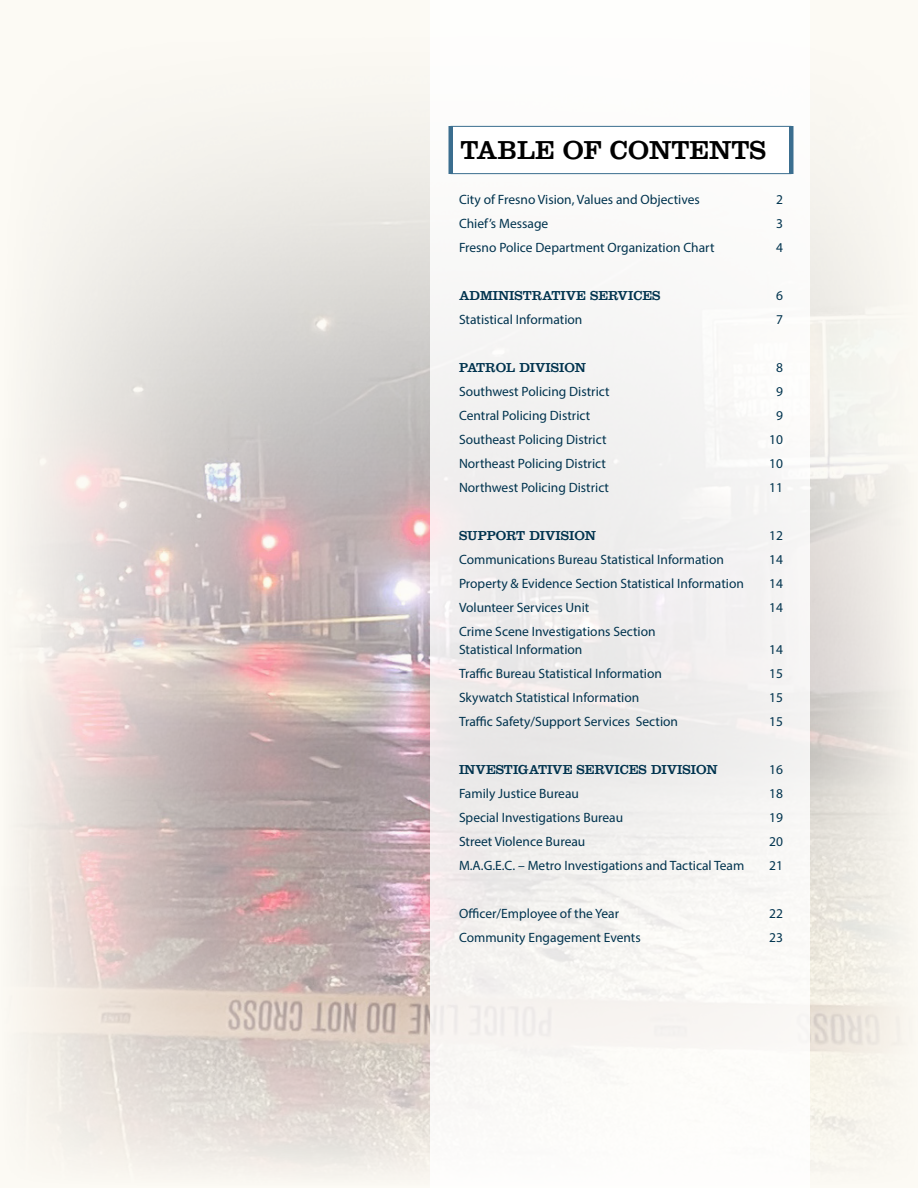
<style>
.page{position:relative;width:918px;height:1188px;background:#fff}
.page>*{position:absolute;margin:0;border:0;box-sizing:border-box;transform-origin:0 0}
.SecDesc__Myraid_MM_S{font:27px "Clarendon";color:#000}
.t1{font:13.5px/18px "Myriad Pro";color:#00334e}
.t2{font:13.5px "Clarendon";color:#00334e}
</style>
<div class="page">
<img style="left:1px;top:0;width:917px;height:1188px">
<div style="left:430px;top:0;width:380px;height:1188px;background:linear-gradient(to right,#f2f1f0,#f9f8f7)"></div>
<div style="left:451px;top:126px;width:340px;height:48px;background:#fff"></div>
<div style="left:451px;top:126px;width:340px;height:48px;border:1px solid #3b6e8f"></div>
<div style="left:448px;top:126px;width:5px;height:48px;background:#3b6e8f"></div>
<div style="left:789px;top:126px;width:5px;height:48px;background:#3b6e8f"></div>
<hr style="left:0;top:0;width:1px;height:1188px;background:#fbf8ed">
<p class="SecDesc__Myraid_MM_S" style="left:460px;top:134px;width:307px">TABLE OF CONTENTS</p>
<p class="t1" style="left:459px;top:190px;width:242px">City of Fresno Vision, Values and Objectives</p>
<p class="t1" style="left:776px;top:190px;width:8px">2</p>
<p class="t1" style="left:459px;top:214px;width:91px">Chief’s Message</p>
<p class="t1" style="left:776px;top:214px;width:8px">3</p>
<p class="t1" style="left:459px;top:238px;width:257px">Fresno Police Department Organization Chart</p>
<p class="t1" style="left:776px;top:238px;width:8px">4</p>
<p class="t2" style="left:459px;top:287px;width:203px">ADMINISTRATIVE SERVICES</p>
<p class="t1" style="left:776px;top:286px;width:8px">6</p>
<p class="t1" style="left:459px;top:310px;width:125px">Statistical Information</p>
<p class="t1" style="left:776px;top:310px;width:8px">7</p>
<p class="t2" style="left:459px;top:359px;width:129px">PATROL DIVISION</p>
<p class="t1" style="left:776px;top:358px;width:8px">8</p>
<p class="t1" style="left:459px;top:382px;width:152px">Southwest Policing District</p>
<p class="t1" style="left:776px;top:382px;width:8px">9</p>
<p class="t1" style="left:459px;top:406px;width:133px">Central Policing District</p>
<p class="t1" style="left:776px;top:406px;width:8px">9</p>
<p class="t1" style="left:459px;top:430px;width:149px">Southeast Policing District</p>
<p class="t1" style="left:769px;top:430px;width:15px">10</p>
<p class="t1" style="left:459px;top:454px;width:148px">Northeast Policing District</p>
<p class="t1" style="left:769px;top:454px;width:15px">10</p>
<p class="t1" style="left:459px;top:478px;width:152px">Northwest Policing District</p>
<p class="t1" style="left:769px;top:478px;width:15px">11</p>
<p class="t2" style="left:459px;top:527px;width:139px">SUPPORT DIVISION</p>
<p class="t1" style="left:769px;top:526px;width:15px">12</p>
<p class="t1" style="left:459px;top:550px;width:267px">Communications Bureau Statistical Information</p>
<p class="t1" style="left:769px;top:550px;width:15px">14</p>
<p class="t1" style="left:459px;top:574px;width:286px">Property &amp; Evidence Section Statistical Information</p>
<p class="t1" style="left:769px;top:574px;width:15px">14</p>
<p class="t1" style="left:459px;top:598px;width:132px">Volunteer Services Unit</p>
<p class="t1" style="left:769px;top:598px;width:15px">14</p>
<p class="t1" style="left:459px;top:622px;width:198px">Crime Scene Investigations Section<br>Statistical Information</p>
<p class="t1" style="left:769px;top:640px;width:15px">14</p>
<p class="t1" style="left:459px;top:664px;width:204px">Traffic Bureau Statistical Information</p>
<p class="t1" style="left:769px;top:664px;width:15px">15</p>
<p class="t1" style="left:459px;top:688px;width:182px">Skywatch Statistical Information</p>
<p class="t1" style="left:769px;top:688px;width:15px">15</p>
<p class="t1" style="left:459px;top:712px;width:221px">Traffic Safety/Support Services Section</p>
<p class="t1" style="left:769px;top:712px;width:15px">15</p>
<p class="t2" style="left:459px;top:761px;width:260px">INVESTIGATIVE SERVICES DIVISION</p>
<p class="t1" style="left:769px;top:760px;width:15px">16</p>
<p class="t1" style="left:459px;top:784px;width:122px">Family Justice Bureau</p>
<p class="t1" style="left:769px;top:784px;width:15px">18</p>
<p class="t1" style="left:459px;top:808px;width:166px">Special Investigations Bureau</p>
<p class="t1" style="left:769px;top:808px;width:15px">19</p>
<p class="t1" style="left:459px;top:832px;width:128px">Street Violence Bureau</p>
<p class="t1" style="left:769px;top:832px;width:15px">20</p>
<p class="t1" style="left:459px;top:856px;width:287px">M.A.G.E.C. – Metro Investigations and Tactical Team</p>
<p class="t1" style="left:769px;top:856px;width:15px">21</p>
<p class="t1" style="left:459px;top:904px;width:162px">Officer/Employee of the Year</p>
<p class="t1" style="left:769px;top:904px;width:15px">22</p>
<p class="t1" style="left:459px;top:928px;width:183px">Community Engagement Events</p>
<p class="t1" style="left:769px;top:928px;width:15px">23</p>
</div>
